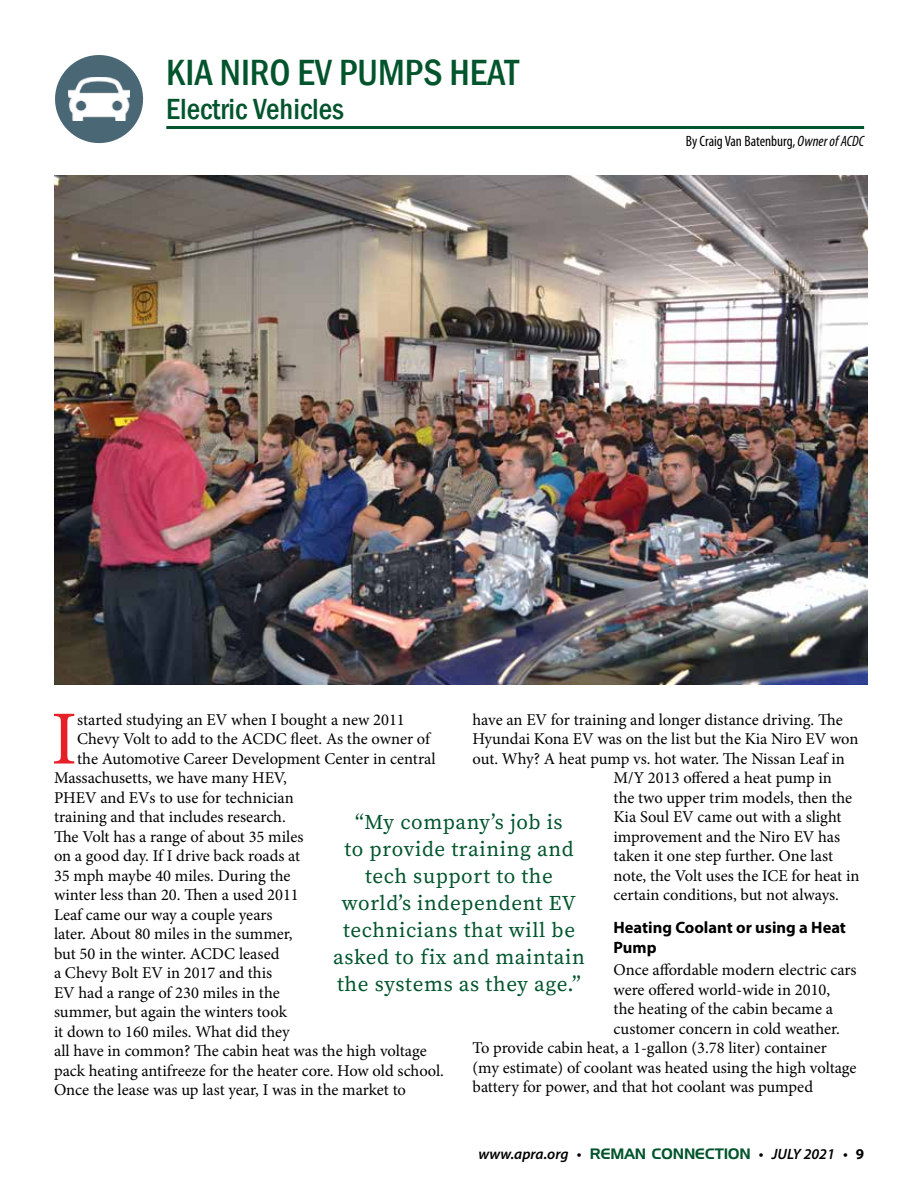
<style>
.page{position:relative;width:918px;height:1188px;background:#fff}
.page>*{position:absolute;margin:0;border:0;box-sizing:border-box;transform-origin:0 0}
.t1{font:76.5px "Minion Pro";color:#e52026}
.t2{font:500 condensed 37.5px "Franklin Gothic";color:#01542c}
.t3{font:500 condensed 30px "Franklin Gothic";color:#01542c}
.t4{font:21px/27px "Source Serif Pro";letter-spacing:.03em;color:#01542c;text-align:center}
.t5{font:16.5px "Minion Pro";letter-spacing:-.005em;color:#000}
.t6{font:700 16.5px/19.5px "Myriad Pro";color:#000}
.t7{font:italic 600 15px "Myriad Pro";color:#000}
.t8{font:condensed 15px "Myriad Pro";color:#000}
.s1{font-style:italic}
.s2{font-family:"Hanzel Normal";font-weight:400;font-style:normal;color:#01542c}
.s3{font-weight:700;font-style:normal}
</style>
<div class="page">
<hr style="left:166px;top:126px;width:698px;height:3px;background:#01542c">
<img style="left:54px;top:176px;width:813px;height:508px">
<svg style="left:55px;top:55px;width:89px;height:89px"></svg>
<img style="left:69px;top:78px;width:60px;height:42px">
<h2 class="t2" style="left:166px;top:48px;width:354px">KIA NIRO EV PUMPS HEAT</h2>
<h3 class="t3" style="left:166px;top:90px;width:179px">Electric Vehicles</h3>
<p class="t8" style="left:686px;top:133px;width:180px">By Craig Van Batenburg, <span class="s1">Owner of ACDC</span></p>
<h1 class="t1" style="left:51px;top:688px;width:28px">I</h1>
<p class="t5" style="left:77px;top:708px;width:329px">started studying an EV when I bought a new 2011</p>
<p class="t5" style="left:473px;top:708px;width:372px">have an EV for training and longer distance driving. The</p>
<p class="t5" style="left:473px;top:728px;width:387px">Hyundai Kona EV was on the list but the Kia Niro EV won</p>
<p class="t5" style="left:473px;top:747px;width:374px">out. Why? A heat pump vs. hot water. The Nissan Leaf in</p>
<p class="t5" style="left:614px;top:767px;width:220px">M/Y 2013 offered a heat pump in</p>
<p class="t5" style="left:614px;top:786px;width:240px">the two upper trim models, then the</p>
<p class="t5" style="left:614px;top:806px;width:230px">Kia Soul EV came out with a slight</p>
<p class="t5" style="left:614px;top:825px;width:228px">improvement and the Niro EV has</p>
<p class="t5" style="left:614px;top:845px;width:221px">taken it one step further. One last</p>
<p class="t5" style="left:614px;top:864px;width:247px">note, the Volt uses the ICE for heat in</p>
<p class="t5" style="left:614px;top:884px;width:227px">certain conditions, but not always.</p>
<p class="t6" style="left:614px;top:918px;width:234px">Heating Coolant or using a Heat<br>Pump</p>
<p class="t5" style="left:614px;top:959px;width:245px">Once affordable modern electric cars</p>
<p class="t5" style="left:614px;top:979px;width:218px">were offered world-wide in 2010,</p>
<p class="t5" style="left:614px;top:998px;width:221px">the heating of the cabin became a</p>
<p class="t5" style="left:614px;top:1018px;width:228px">customer concern in cold weather.</p>
<p class="t5" style="left:473px;top:1037px;width:356px">To provide cabin heat, a 1-gallon (3.78 liter) container</p>
<p class="t5" style="left:473px;top:1057px;width:386px">(my estimate) of coolant was heated using the high voltage</p>
<p class="t5" style="left:473px;top:1076px;width:342px">battery for power, and that hot coolant was pumped</p>
<p class="t5" style="left:77px;top:728px;width:354px">Chevy Volt to add to the ACDC fleet. As the owner of</p>
<p class="t5" style="left:77px;top:747px;width:360px">the Automotive Career Development Center in central</p>
<p class="t5" style="left:54px;top:767px;width:234px">Massachusetts, we have many HEV,</p>
<p class="t5" style="left:54px;top:786px;width:241px">PHEV and EVs to use for technician</p>
<p class="t5" style="left:54px;top:806px;width:233px">training and that includes research.</p>
<p class="t5" style="left:54px;top:825px;width:251px">The Volt has a range of about 35 miles</p>
<p class="t5" style="left:54px;top:845px;width:248px">on a good day. If I drive back roads at</p>
<p class="t5" style="left:54px;top:864px;width:238px">35 mph maybe 40 miles. During the</p>
<p class="t5" style="left:54px;top:884px;width:246px">winter less than 20. Then a used 2011</p>
<p class="t5" style="left:54px;top:903px;width:220px">Leaf came our way a couple years</p>
<p class="t5" style="left:54px;top:923px;width:240px">later. About 80 miles in the summer,</p>
<p class="t5" style="left:54px;top:942px;width:227px">but 50 in the winter. ACDC leased</p>
<p class="t5" style="left:54px;top:962px;width:220px">a Chevy Bolt EV in 2017 and this</p>
<p class="t5" style="left:54px;top:981px;width:227px">EV had a range of 230 miles in the</p>
<p class="t5" style="left:54px;top:1001px;width:234px">summer, but again the winters took</p>
<p class="t5" style="left:54px;top:1020px;width:237px">it down to 160 miles. What did they</p>
<p class="t5" style="left:54px;top:1040px;width:374px">all have in common? The cabin heat was the high voltage</p>
<p class="t5" style="left:54px;top:1059px;width:392px">pack heating antifreeze for the heater core. How old school.</p>
<p class="t5" style="left:54px;top:1079px;width:354px">Once the lease was up last year, I was in the market to</p>
<p class="t4" style="left:333px;top:810px;width:253px">“My company’s job is<br>to provide training and tech support to the world’s independent EV technicians that will be asked to fix and maintain the systems as they age.”</p>
<p class="t7" style="left:478px;top:1146px;width:387px">www.apra.org • <span class="s2">REMAN CONNECTION</span> • JULY 2021 • <span class="s3">9</span></p>
</div>
